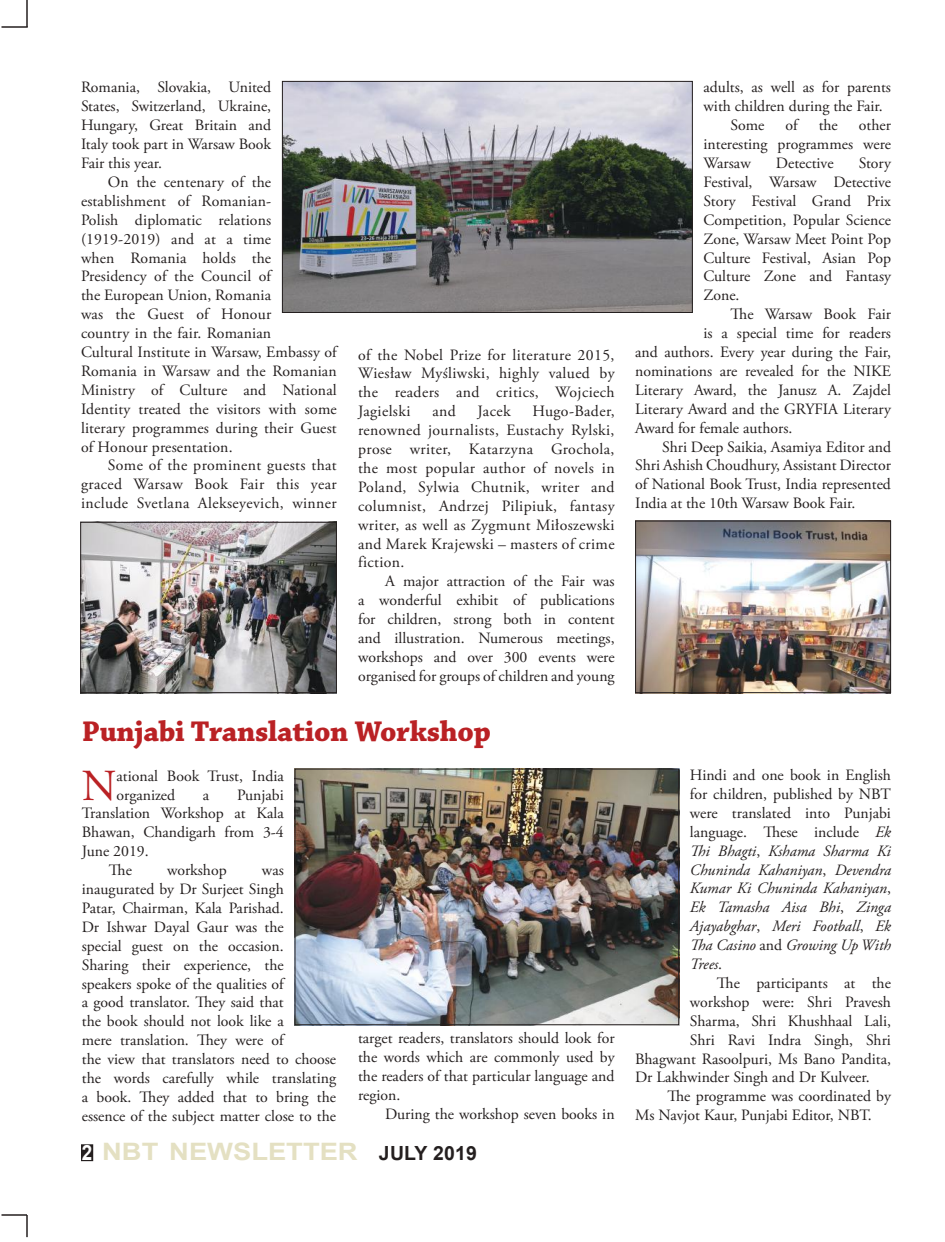
<style>
.page{position:relative;width:945px;height:1242px;background:#fff}
.page>*{position:absolute;margin:0;border:0;box-sizing:border-box;transform-origin:0 0}
.t1{font:44.25px "Adobe Garamond Pro";color:#ba2124}
.t2{font:700 30px "Chaparral Pro";letter-spacing:-.01em;color:#ba2124}
.t3{font:700 24px "Arial";color:#e4e0c2;scale:1.14 1}
.t4{font:15.75px/18.9px "Adobe Garamond Pro";color:#241f1f;text-align:justify}
.t5{font:italic 15.75px/18.9px "Adobe Garamond Pro";color:#241f1f;text-align:justify}
.s1{font-size:21px;color:#fff}
.s2{font-size:19.5px;color:#241f1f}
.s3{font-style:normal}
</style>
<div class="page">
<hr style="left:26px;top:0;width:2px;height:27px;background:#241f1f">
<hr style="left:1px;top:26px;width:27px;height:2px;background:#241f1f">
<hr style="left:26px;top:1215px;width:2px;height:22px;background:#241f1f">
<hr style="left:1px;top:1214px;width:26px;height:2px;background:#241f1f">
<div style="left:82px;top:1146px;width:10px;height:14px;background:#241f1f"></div>
<div style="left:81px;top:1144px;width:12px;height:17px;border:3px solid #241f1f"></div>
<img style="left:297px;top:771px;width:380px;height:252px">
<div style="left:295px;top:769px;width:384px;height:256px;border:1px solid #241f1f"></div>
<img style="left:284px;top:83px;width:407px;height:228px">
<div style="left:282px;top:81px;width:411px;height:232px;border:1px solid #241f1f"></div>
<img style="left:82px;top:524px;width:253px;height:167px">
<div style="left:80px;top:522px;width:257px;height:171px;border:1px solid #241f1f"></div>
<img style="left:637px;top:523px;width:252px;height:168px">
<div style="left:635px;top:521px;width:256px;height:172px;border:1px solid #241f1f"></div>
<p class="t4" style="left:81px;top:79px;width:192px">Romania, Slovakia, United States, Switzerland, Ukraine, Hungary, Great Britain and Italy took part in Warsaw Book Fair this year.</p>
<p class="t4" style="left:81px;top:173px;width:257px;text-align:left;text-indent:27px">On the centenary of the establishment of Romanian-<br>Polish diplomatic relations (1919-2019) and at a time<br>when Romania holds the<br>Presidency of the Council of<br>the European Union, Romania<br>was the Guest of Honour<br>country in the fair. Romanian<br>Cultural Institute in Warsaw, Embassy of<br>Romania in Warsaw and the Romanian<br>Ministry of Culture and National<br>Identity treated the visitors with some literary programmes during their Guest of Honour presentation.</p>
<p class="t4" style="left:81px;top:457px;width:257px;text-indent:27px">Some of the prominent guests that graced Warsaw Book Fair this year include Svetlana Alekseyevich, winner</p>
<p class="t4" style="left:358px;top:346px;width:258px">of the Nobel Prize for literature 2015, Wiesław Myśliwski, highly valued by the readers and critics, Wojciech Jagielski</p>
<p class="t4" style="left:358px;top:402px;width:258px;text-indent:174px">Hugo-Bader, renowned journalists, Eustachy Rylski, prose writer, Katarzyna Grochola, the most popular author of novels in Poland, Sylwia Chutnik, writer and columnist, Andrzej Pilipiuk, fantasy writer, as well as Zygmunt Miłoszewski and Marek Krajewski – masters of crime fiction.</p>
<p class="t4" style="left:358px;top:573px;width:258px;text-indent:27px">A major attraction of the Fair was a wonderful exhibit of publications for children, strong both in content and illustration. Numerous meetings, workshops and over 300 events were organised for groups of children and young</p>
<h2 class="t2" style="left:82px;top:714px;width:410px">Punjabi Translation Workshop</h2>
<p class="t4" style="left:432px;top:402px;width:25px">and</p>
<p class="t4" style="left:478px;top:402px;width:35px">Jacek</p>
<h1 class="t1" style="left:82px;top:759px;width:36px">N</h1>
<p class="t4" style="left:117px;top:767px;width:169px">ational Book Trust, India organized</p>
<p class="t4" style="left:203px;top:786px;width:8px">a</p>
<p class="t4" style="left:237px;top:786px;width:48px">Punjabi</p>
<p class="t4" style="left:82px;top:805px;width:203px">Translation Workshop at Kala</p>
<p class="t4" style="left:82px;top:823px;width:203px">Bhawan, Chandigarh from 3-4</p>
<p class="t4" style="left:82px;top:842px;width:68px">June 2019.</p>
<p class="t4" style="left:109px;top:861px;width:25px">The</p>
<p class="t4" style="left:167px;top:861px;width:61px">workshop</p>
<p class="t4" style="left:82px;top:861px;width:256px;text-align:left;text-indent:180px">was inaugurated by Dr Surjeet Singh<br>Patar, Chairman, Kala Parishad.<br>Dr Ishwar Dayal Gaur was the<br>special guest on the occasion.<br>Sharing their experience, the speakers spoke of the qualities of<br>a good translator. They said that<br>the book should not look like a<br>mere translation. They were of<br>the view that translators need to choose the words carefully while translating a book. They added that to bring the essence of the subject matter close to the</p>
<p class="t4" style="left:358px;top:1029px;width:258px">target readers, translators should look for the words which are commonly used by the readers of that particular language and region.</p>
<p class="t4" style="left:385px;top:1105px;width:231px">During the workshop seven books in</p>
<h3 class="t3" style="left:82px;top:1136px;width:348px"><span class="s1">2</span> NBT NEWSLETTER <span class="s2">JULY 2019</span></h3>
<p class="t4" style="left:704px;top:79px;width:189px">adults, as well as for parents</p>
<p class="t4" style="left:704px;top:97px;width:181px">with children during the Fair.</p>
<p class="t4" style="left:731px;top:116px;width:35px">Some</p>
<p class="t4" style="left:785px;top:116px;width:14px">of</p>
<p class="t4" style="left:819px;top:116px;width:21px">the</p>
<p class="t4" style="left:704px;top:116px;width:189px;text-indent:155px">other interesting programmes were Warsaw</p>
<p class="t4" style="left:704px;top:154px;width:189px;text-indent:155px">Story Festival, Warsaw Detective Story Festival Grand Prix Competition, Popular Science Zone, Warsaw Meet Point Pop Culture Festival, Asian Pop Culture Zone and Fantasy Zone.</p>
<p class="t4" style="left:731px;top:305px;width:162px">The Warsaw Book Fair</p>
<p class="t4" style="left:704px;top:324px;width:189px">is a special time for readers</p>
<p class="t4" style="left:635px;top:343px;width:257px">and authors. Every year during the Fair,</p>
<p class="t4" style="left:635px;top:362px;width:257px">nominations are revealed for the NIKE</p>
<p class="t4" style="left:635px;top:381px;width:257px">Literary Award, the Janusz A. Zajdel</p>
<p class="t4" style="left:635px;top:400px;width:257px">Literary Award and the GRYFIA Literary</p>
<p class="t4" style="left:635px;top:419px;width:159px">Award for female authors.</p>
<p class="t4" style="left:662px;top:438px;width:230px">Shri Deep Saikia, Asamiya Editor and</p>
<p class="t4" style="left:635px;top:457px;width:257px">Shri Ashish Choudhury, Assistant Director</p>
<p class="t4" style="left:635px;top:475px;width:257px">of National Book Trust, India represented</p>
<p class="t4" style="left:635px;top:494px;width:222px">India at the 10th Warsaw Book Fair.</p>
<p class="t4" style="left:776px;top:154px;width:59px">Detective</p>
<p class="t5" style="left:690px;top:766px;width:203px"><span class="s3">Hindi and one book in English for children, published by NBT were translated into Punjabi language. These include</span> Ek Thi Bhagti<span class="s3">,</span> Kshama Sharma Ki Chuninda Kahaniyan<span class="s3">,</span> Devendra Kumar Ki Chuninda Kahaniyan<span class="s3">, </span>Ek Tamasha Aisa Bhi<span class="s3">,</span> Zinga Ajayabghar<span class="s3">,</span> Meri Football<span class="s3">,</span> Ek Tha Casino <span class="s3">and</span> Growing Up With Trees<span class="s3">.</span></p>
<p class="t4" style="left:717px;top:974px;width:176px">The participants at the</p>
<p class="t4" style="left:690px;top:993px;width:203px">workshop were: Shri Pravesh</p>
<p class="t4" style="left:690px;top:1012px;width:203px">Sharma, Shri Khushhaal Lali,</p>
<p class="t4" style="left:690px;top:1031px;width:203px">Shri Ravi Indra Singh, Shri</p>
<p class="t4" style="left:635px;top:1050px;width:257px">Bhagwant Rasoolpuri, Ms Bano Pandita,</p>
<p class="t4" style="left:635px;top:1069px;width:236px">Dr Lakhwinder Singh and Dr Kulveer.</p>
<p class="t4" style="left:667px;top:1088px;width:225px">The programme was coordinated by</p>
<p class="t4" style="left:635px;top:1106px;width:238px">Ms Navjot Kaur, Punjabi Editor, NBT.</p>
</div>
